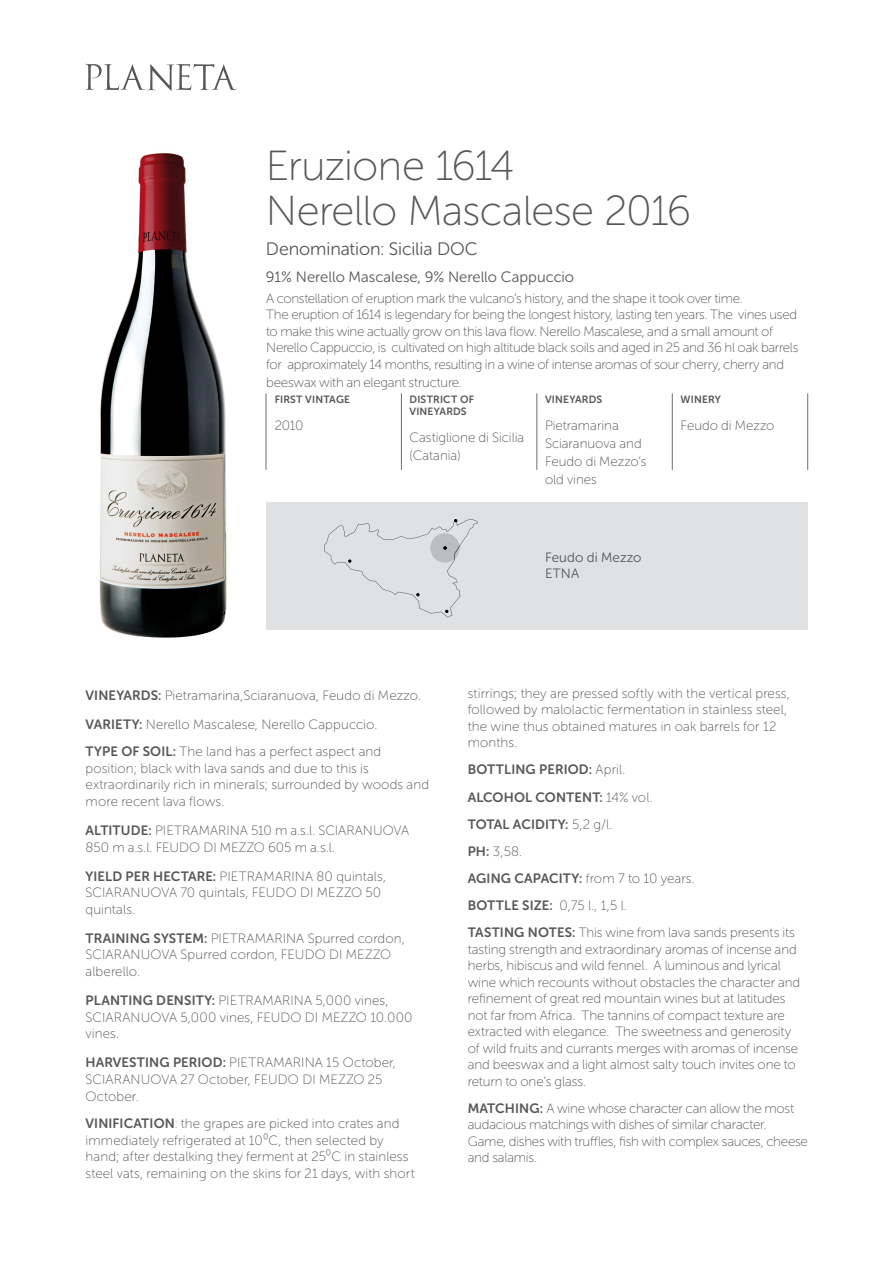
<style>
.page{position:relative;width:893px;height:1263px;background:#fff}
.page>*{position:absolute;margin:0;border:0;box-sizing:border-box;transform-origin:0 0}
.titolo_vino{font:42px/45px "Museo Sans Rounded 100";letter-spacing:-.015em;color:#57585a}
.titolo_vino-2{font:18px "Museo Sans Rounded 300";letter-spacing:-.005em;color:#57585a}
.titolo_vino-3{font:15px "Museo Sans Rounded 300";letter-spacing:.005em;color:#57585a}
.par_elenco{font:13.5px/16.5px "Museo Sans Rounded 100";letter-spacing:-.005em;color:#57585a}
.titoletto_tabella{font:13.5px/18px "Museo Sans Rounded 100";color:#57585a}
.par_elenco-2{font:13.5px "Museo Sans Rounded 700";letter-spacing:.01em;color:#57585a}
.par_elenco-3{font:13.5px/16.2px "Museo Sans Rounded 300";letter-spacing:.01em;color:#57585a}
.titoletto_tabella-2{font:10.5px/12px "Museo Sans Rounded 700";letter-spacing:.02em;color:#57585a}
.s1{font-family:"Museo Sans Rounded 700"}
.s2{font-family:"Museo Sans Rounded 100"}
</style>
<div class="page">
<img style="left:99px;top:153px;width:128px;height:485px">
<hr style="left:401px;top:393px;width:1px;height:77px;background:#6c6d70">
<hr style="left:266px;top:393px;width:1px;height:77px;background:#6c6d70">
<hr style="left:537px;top:393px;width:1px;height:77px;background:#6c6d70">
<hr style="left:672px;top:393px;width:1px;height:77px;background:#6c6d70">
<hr style="left:807px;top:393px;width:1px;height:77px;background:#6c6d70">
<svg style="left:85px;top:64px;width:152px;height:27px"></svg>
<div style="left:266px;top:502px;width:542px;height:128px;background:#e0e1e3"></div>
<svg style="left:324px;top:519px;width:154px;height:98px"></svg>
<p class="titolo_vino" style="left:266px;top:144px;width:427px">Eruzione 1614<br>Nerello Mascalese 2016</p>
<p class="titolo_vino-2" style="left:266px;top:240px;width:213px">Denomination: Sicilia DOC</p>
<p class="titolo_vino-3" style="left:266px;top:269px;width:310px">91% Nerello Mascalese, 9% Nerello Cappuccio</p>
<p class="par_elenco" style="left:266px;top:290px;width:534px">A constellation of eruption mark the vulcano’s history, and the shape it took over time.<br>The eruption of 1614 is legendary for being the longest history, lasting ten years. The vines used to make this wine actually grow on this lava flow. Nerello Mascalese, and a small amount of Nerello Cappuccio, is cultivated on high altitude black soils and aged in 25 and 36 hl oak barrels for approximately 14 months, resulting in a wine of intense aromas of sour cherry, cherry and</p>
<p class="par_elenco" style="left:266px;top:374px;width:197px">beeswax with an elegant structure.</p>
<p class="titoletto_tabella-2" style="left:275px;top:394px;width:77px">FIRST VINTAGE</p>
<p class="titoletto_tabella" style="left:275px;top:416px;width:30px">2010</p>
<p class="titoletto_tabella-2" style="left:409px;top:394px;width:66px">DISTRICT OF<br>VINEYARDS</p>
<p class="titoletto_tabella" style="left:409px;top:428px;width:116px">Castiglione di Sicilia (Catania)</p>
<p class="titoletto_tabella-2" style="left:545px;top:394px;width:59px">VINEYARDS</p>
<p class="titoletto_tabella" style="left:545px;top:416px;width:103px">Pietramarina<br>Sciaranuova and<br>Feudo di Mezzo’s old vines</p>
<p class="titoletto_tabella-2" style="left:681px;top:394px;width:42px">WINERY</p>
<p class="titoletto_tabella" style="left:681px;top:416px;width:95px">Feudo di Mezzo</p>
<p class="par_elenco-3" style="left:545px;top:549px;width:98px">Feudo di Mezzo<br>ETNA</p>
<p class="par_elenco" style="left:86px;top:687px;width:337px"><span class="s1">VINEYARDS:</span> Pietramarina,Sciaranuova, Feudo di Mezzo.</p>
<p class="par_elenco" style="left:86px;top:716px;width:293px"><span class="s1">VARIETY:</span> Nerello Mascalese, Nerello Cappuccio.</p>
<p class="par_elenco" style="left:86px;top:743px;width:345px"><span class="s1">TYPE OF SOIL:</span> The land has a perfect aspect and position; black with lava sands and due to this is extraordinarily rich in minerals; surrounded by woods and more recent lava flows.</p>
<p class="par_elenco" style="left:86px;top:822px;width:325px"><span class="s1">ALTITUDE:</span> PIETRAMARINA 510 m a.s.l. SCIARANUOVA<br>850 m a.s.l. FEUDO DI MEZZO 605 m a.s.l.</p>
<p class="par_elenco" style="left:86px;top:868px;width:302px"><span class="s1">YIELD PER HECTARE:</span> PIETRAMARINA 80 quintals,<br>SCIARANUOVA 70 quintals, FEUDO DI MEZZO 50 quintals.</p>
<p class="par_elenco" style="left:86px;top:930px;width:321px"><span class="s1">TRAINING SYSTEM:</span> PIETRAMARINA Spurred cordon,<br>SCIARANUOVA Spurred cordon, FEUDO DI MEZZO alberello.</p>
<p class="par_elenco" style="left:86px;top:992px;width:329px"><span class="s1">PLANTING DENSITY:</span> PIETRAMARINA 5,000 vines,<br>SCIARANUOVA 5,000 vines, FEUDO DI MEZZO 10.000 vines.</p>
<p class="par_elenco" style="left:86px;top:1054px;width:312px"><span class="s1">HARVESTING PERIOD:</span> PIETRAMARINA 15 October,<br>SCIARANUOVA 27 October, FEUDO DI MEZZO 25<br>October.</p>
<p class="par_elenco" style="left:86px;top:1115px;width:331px"><span class="s1">VINIFICATION</span>: the grapes are picked into crates and immediately refrigerated at 10⁰C, then selected by hand; after destalking they ferment at 25⁰C in stainless steel vats, remaining on the skins for 21 days, with short</p>
<p class="par_elenco" style="left:468px;top:685px;width:324px">stirrings; they are pressed softly with the vertical press, followed by malolactic fermentation in stainless steel, the wine thus obtained matures in oak barrels for 12 months.</p>
<p class="par_elenco-2" style="left:468px;top:762px;width:159px">BOTTLING PERIOD: <span class="s2">April.</span></p>
<p class="par_elenco-2" style="left:468px;top:789px;width:186px">ALCOHOL CONTENT: <span class="s2">14% vol.</span></p>
<p class="par_elenco-2" style="left:468px;top:816px;width:146px">TOTAL ACIDITY: <span class="s2">5,2 g/l.</span></p>
<p class="par_elenco" style="left:468px;top:843px;width:56px"><span class="s1">PH:</span> 3,58.</p>
<p class="par_elenco" style="left:468px;top:870px;width:229px"><span class="s1">AGING CAPACITY:</span> from 7 to 10 years.</p>
<p class="par_elenco" style="left:468px;top:897px;width:161px"><span class="s1">BOTTLE SIZE:</span> 0,75 l., 1,5 l.</p>
<p class="par_elenco" style="left:468px;top:924px;width:334px"><span class="s1">TASTING NOTES:</span> This wine from lava sands presents its tasting strength and extraordinary aromas of incense and herbs, hibiscus and wild fennel. A luminous and lyrical wine which recounts without obstacles the character and refinement of great red mountain wines but at latitudes not far from Africa. The tannins of compact texture are extracted with elegance. The sweetness and generosity of wild fruits and currants merges with aromas of incense and beeswax and a light almost salty touch invites one to return to one’s glass.</p>
<p class="par_elenco" style="left:468px;top:1100px;width:342px"><span class="s1">MATCHING:</span> A wine whose character can allow the most audacious matchings with dishes of similar character.<br>Game, dishes with truffles, fish with complex sauces, cheese and salamis.</p>
</div>
